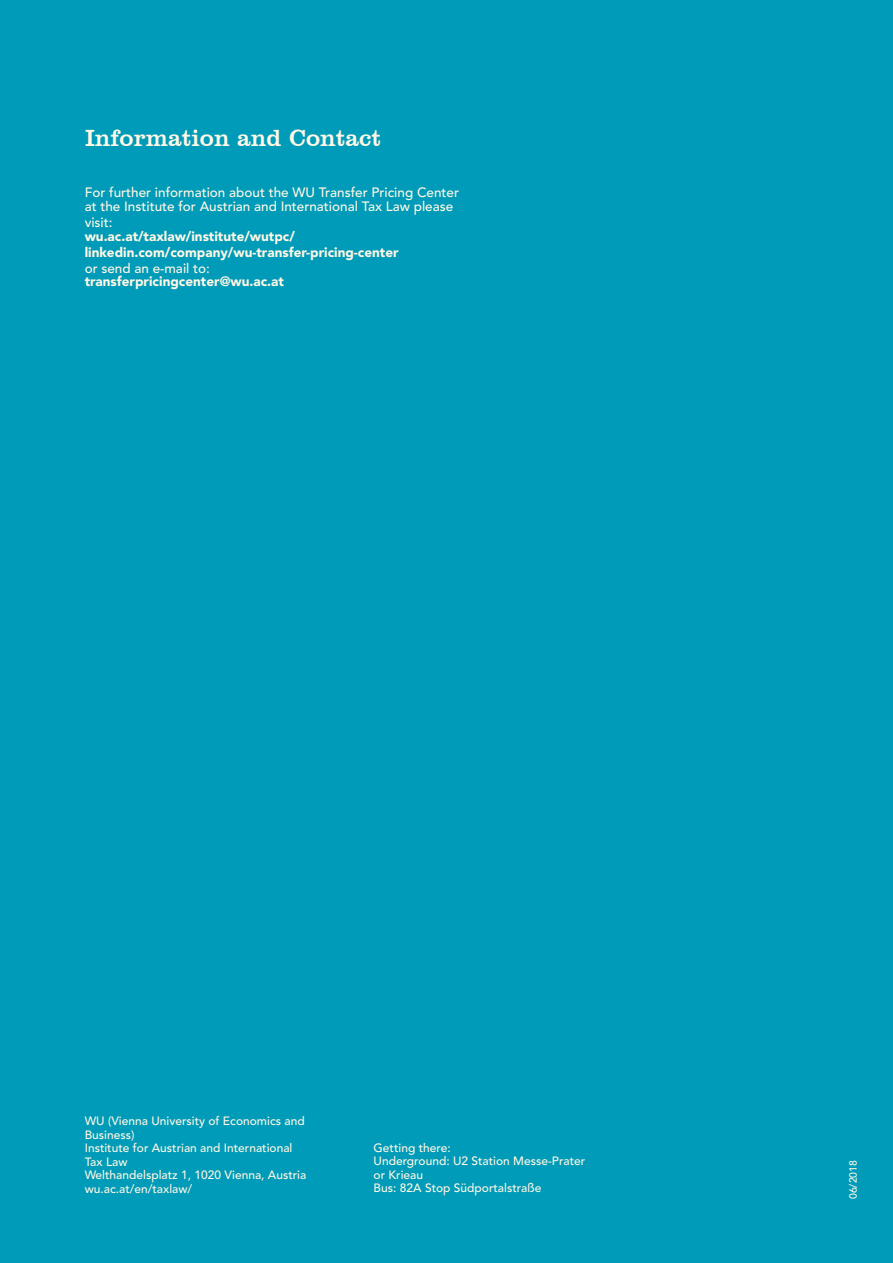
<style>
.page{position:relative;width:893px;height:1263px;background:#009bb8}
.page>*{position:absolute;margin:0;border:0;box-sizing:border-box;transform-origin:0 0}
.t1{font:24px "Clarendon BT";color:#fff7e5}
.t2{font:500 13.5px/13.5px "Avenir LT Std";color:#fff7e5}
.t3{font:900 13.5px/16.2px "Avenir LT Std";color:#fff7e5}
.t4{font:500 12px/13.5px "Avenir LT Std";color:#fff7e5}
.t5{font:500 10.5px "Avenir LT Std";color:#fff7e5}
</style>
<div class="page">
<h1 class="t1" style="left:85px;top:123px;width:298px">Information and Contact</h1>
<p class="t2" style="left:85px;top:186px;width:376px">For further information about the WU Transfer Pricing Center at the Institute for Austrian and International Tax Law please</p>
<p class="t2" style="left:85px;top:216px;width:29px">visit:</p>
<p class="t3" style="left:85px;top:228px;width:315px">wu.ac.at/taxlaw/institute/wutpc/ linkedin.com/company/wu-transfer-pricing-center</p>
<p class="t2" style="left:85px;top:262px;width:127px">or send an e-mail to:</p>
<p class="t3" style="left:85px;top:274px;width:201px">transferpricingcenter@wu.ac.at</p>
<p class="t4" style="left:85px;top:1115px;width:223px">WU (Vienna University of Economics and<br>Business)<br>Institute for Austrian and International<br>Tax Law<br>Welthandelsplatz 1, 1020 Vienna, Austria wu.ac.at/en/taxlaw/</p>
<p class="t4" style="left:374px;top:1141px;width:213px">Getting there:<br>Underground: U2 Station Messe-Prater or Krieau<br>Bus: 82A Stop Südportalstraße</p>
<p class="t5" style="left:847px;top:1199px;width:41px;rotate:-90deg">06/2018</p>
</div>
